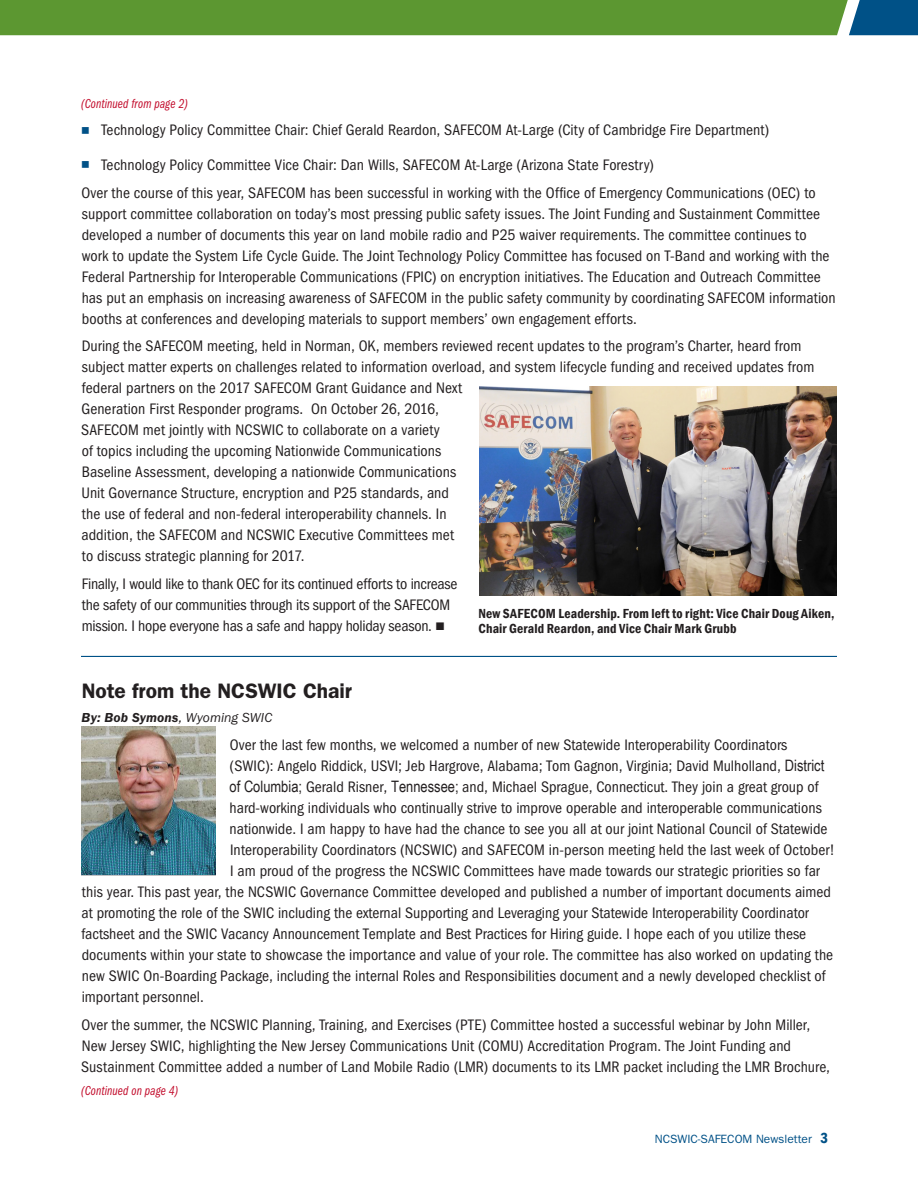
<style>
.page{position:relative;width:918px;height:1188px;background:#fff}
.page>*{position:absolute;margin:0;border:0;box-sizing:border-box;transform-origin:0 0}
._1_Article_Title___A{font:600 21px "ITC Franklin Gothic Std";color:#231f20}
._3b_Body{font:condensed 15.75px/21px "ITC Franklin Gothic Std";color:#231f20}
._3g_Continued_on_Tex{font:condensed 15.75px/21px "ITC Franklin Gothic Std";color:#231f20}
.Figure_Caption{font:600 condensed 13.5px/15px "Franklin Gothic";letter-spacing:.01em;color:#231f20}
._3g_Continued_on_Tex-2{font:13.5px "ITC Franklin Gothic Std Bk Cp It";letter-spacing:.005em;color:#c3102f}
._1b_Article_Author{font:italic 600 13.5px "ITC Franklin Gothic Std";letter-spacing:.01em;color:#231f20}
.t1{font:12px "ITC Franklin Gothic Std";color:#005187}
.s1{font-weight:400}
.s2{font-family:"Arial Narrow";font-stretch:normal}
.s3{font-family:"Franklin Gothic";font-weight:600;font-stretch:condensed;font-size:15px}
</style>
<div class="page">
<svg style="left:0;top:0;width:918px;height:35px"></svg>
<hr style="left:81px;top:656px;width:756px;height:1px;background:#005187">
<img style="left:81px;top:727px;width:135px;height:147px">
<img style="left:480px;top:386px;width:357px;height:210px">
<p class="_3g_Continued_on_Tex-2" style="left:81px;top:96px;width:108px">(Continued from page 2)</p>
<p class="_3b_Body" style="left:101px;top:120px;width:669px">Technology Policy Committee Chair: Chief Gerald Reardon, SAFECOM At-Large (City of Cambridge Fire Department)</p>
<p class="_3b_Body" style="left:101px;top:154px;width:554px">Technology Policy Committee Vice Chair: Dan Wills, SAFECOM At-Large (Arizona State Forestry)</p>
<p class="_3b_Body" style="left:81px;top:182px;width:756px">Over the course of this year, SAFECOM has been successful in working with the Office of Emergency Communications (OEC) to support committee collaboration on today’s most pressing public safety issues. The Joint Funding and Sustainment Committee developed a number of documents this year on land mobile radio and P25 waiver requirements. The committee continues to work to update the System Life Cycle Guide. The Joint Technology Policy Committee has focused on T-Band and working with the Federal Partnership for Interoperable Communications (FPIC) on encryption initiatives. The Education and Outreach Committee has put an emphasis on increasing awareness of SAFECOM in the public safety community by coordinating SAFECOM information booths at conferences and developing materials to support members’ own engagement efforts.</p>
<p class="_3b_Body" style="left:81px;top:336px;width:735px">During the SAFECOM meeting, held in Norman, OK, members reviewed recent updates to the program’s Charter, heard from subject matter experts on challenges related to information overload, and system lifecycle funding and received updates from federal partners on the 2017 SAFECOM Grant Guidance and Next<br>Generation First Responder programs. On October 26, 2016,<br>SAFECOM met jointly with NCSWIC to collaborate on a variety<br>of topics including the upcoming Nationwide Communications<br>Baseline Assessment, developing a nationwide Communications<br>Unit Governance Structure, encryption and P25 standards, and<br>the use of federal and non-federal interoperability channels. In<br>addition, the SAFECOM and NCSWIC Executive Committees met<br>to discuss strategic planning for 2017.</p>
<p class="_3b_Body" style="left:82px;top:573px;width:377px">Finally, I would like to thank OEC for its continued efforts to increase the safety of our communities through its support of the SAFECOM mission. I hope everyone has a safe and happy holiday season.</p>
<p class="Figure_Caption" style="left:479px;top:606px;width:357px">New SAFECOM Leadership. From left to right: Vice Chair Doug Aiken,<br>Chair Gerald Reardon, and Vice Chair Mark Grubb</p>
<p class="_1_Article_Title___A" style="left:82px;top:678px;width:272px">Note from the NCSWIC Chair</p>
<p class="_1b_Article_Author" style="left:82px;top:710px;width:192px">By: Bob Symons<span class="s1">, Wyoming SWIC</span></p>
<p class="_3b_Body" style="left:230px;top:734px;width:607px">Over the last few months, we welcomed a number of new Statewide Interoperability Coordinators (SWIC): Angelo Riddick, USVI; Jeb Hargrove, Alabama; Tom Gagnon, Virginia; David Mulholland, <span class="s2">District of Columbia;</span> Gerald Risner, <span class="s2">Tennessee;</span> and, Michael Sprague, Connecticut. They join a great group of hard-working individuals who continually strive to improve operable and interoperable communications nationwide. I am happy to have had the chance to see you all at our joint National Council of Statewide Interoperability Coordinators (NCSWIC) and SAFECOM in-person meeting held the last week of October!<br>I am proud of the progress the NCSWIC Committees have made towards our strategic priorities so far</p>
<p class="_3g_Continued_on_Tex" style="left:82px;top:881px;width:753px">this year. This past year, the NCSWIC Governance Committee developed and published a number of important documents aimed at promoting the role of the SWIC including the external Supporting and Leveraging your Statewide Interoperability Coordinator factsheet and the SWIC Vacancy Announcement Template and Best Practices for Hiring guide. I hope each of you utilize these documents within your state to showcase the importance and value of your role. The committee has also worked on updating the new SWIC On-Boarding Package, including the internal Roles and Responsibilities document and a newly developed checklist of important personnel.</p>
<p class="_3g_Continued_on_Tex" style="left:81px;top:1014px;width:750px">Over the summer, the NCSWIC Planning, Training, and Exercises (PTE) Committee hosted a successful webinar by John Miller,<br>New Jersey SWIC, highlighting the New Jersey Communications Unit (COMU) Accreditation Program. The Joint Funding and<br>Sustainment Committee added a number of Land Mobile Radio (LMR) documents to its LMR packet including the LMR Brochure,</p>
<p class="_3g_Continued_on_Tex-2" style="left:81px;top:1083px;width:99px">(Continued on page 4)</p>
<p class="t1" style="left:655px;top:1132px;width:175px">NCSWIC-SAFECOM Newsletter <span class="s3">3</span></p>
</div>
